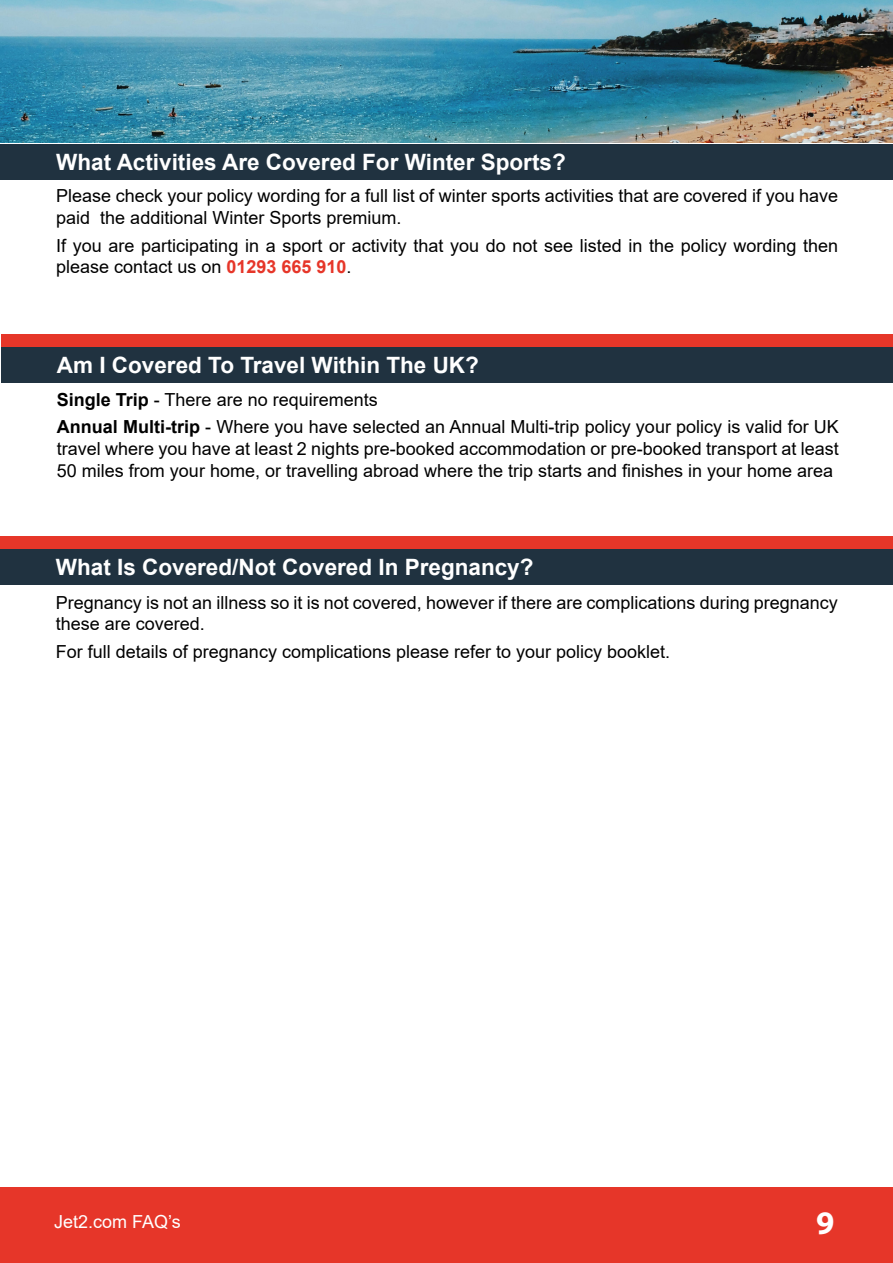
<style>
.page{position:relative;width:893px;height:1263px;background:#fff}
.page>*{position:absolute;margin:0;border:0;box-sizing:border-box;transform-origin:0 0}
.t1{font:700 33px "Myriad Pro";color:#fff}
.FAQQuestion{font:700 22.5px "Arial";color:#fff}
.FAQAnswer{font:18px/21.6px "Arial";color:#000}
.t2{font:18px "Arial";color:#fff}
.s1{font-weight:700;color:#e63629}
.s2{font-weight:700}
</style>
<div class="page">
<img style="left:0;top:0;width:893px;height:143px">
<div style="left:0;top:1188px;width:893px;height:75px;background:#e63629"></div>
<div style="left:1px;top:144px;width:892px;height:35px;background:#203240"></div>
<div style="left:1px;top:347px;width:892px;height:36px;background:#203240"></div>
<div style="left:0;top:549px;width:893px;height:36px;background:#203240"></div>
<div style="left:0;top:536px;width:893px;height:13px;background:#e63629"></div>
<div style="left:1px;top:334px;width:892px;height:13px;background:#e63629"></div>
<p class="FAQQuestion" style="left:56px;top:146px;width:511px">What Activities Are Covered For Winter Sports?</p>
<p class="FAQAnswer" style="left:56px;top:185px;width:783px">Please check your policy wording for a full list of winter sports activities that are covered if you have paid the additional Winter Sports premium.</p>
<p class="FAQAnswer" style="left:56px;top:234px;width:783px">If you are participating in a sport or activity that you do not see listed in the policy wording then please contact us on <span class="s1">01293 665 910</span>.</p>
<p class="FAQQuestion" style="left:57px;top:349px;width:423px">Am I Covered To Travel Within The UK?</p>
<p class="FAQAnswer" style="left:57px;top:389px;width:322px"><span class="s2">Single Trip</span> - There are no requirements</p>
<p class="FAQAnswer" style="left:57px;top:416px;width:783px;text-align:justify"><span class="s2">Annual Multi-trip</span> - Where you have selected an Annual Multi-trip policy your policy is valid for UK travel where you have at least 2 nights pre-booked accommodation or pre-booked transport at least 50 miles from your home, or travelling abroad where the trip starts and finishes in your home area</p>
<p class="FAQQuestion" style="left:56px;top:551px;width:479px">What Is Covered/Not Covered In Pregnancy?</p>
<p class="FAQAnswer" style="left:56px;top:591px;width:783px">Pregnancy is not an illness so it is not covered, however if there are complications during pregnancy these are covered.</p>
<p class="FAQAnswer" style="left:56px;top:640px;width:616px">For full details of pregnancy complications please refer to your policy booklet.</p>
<p class="t2" style="left:54px;top:1210px;width:128px">Jet2.com FAQ’s</p>
<h1 class="t1" style="left:816px;top:1201px;width:20px">9</h1>
</div>
